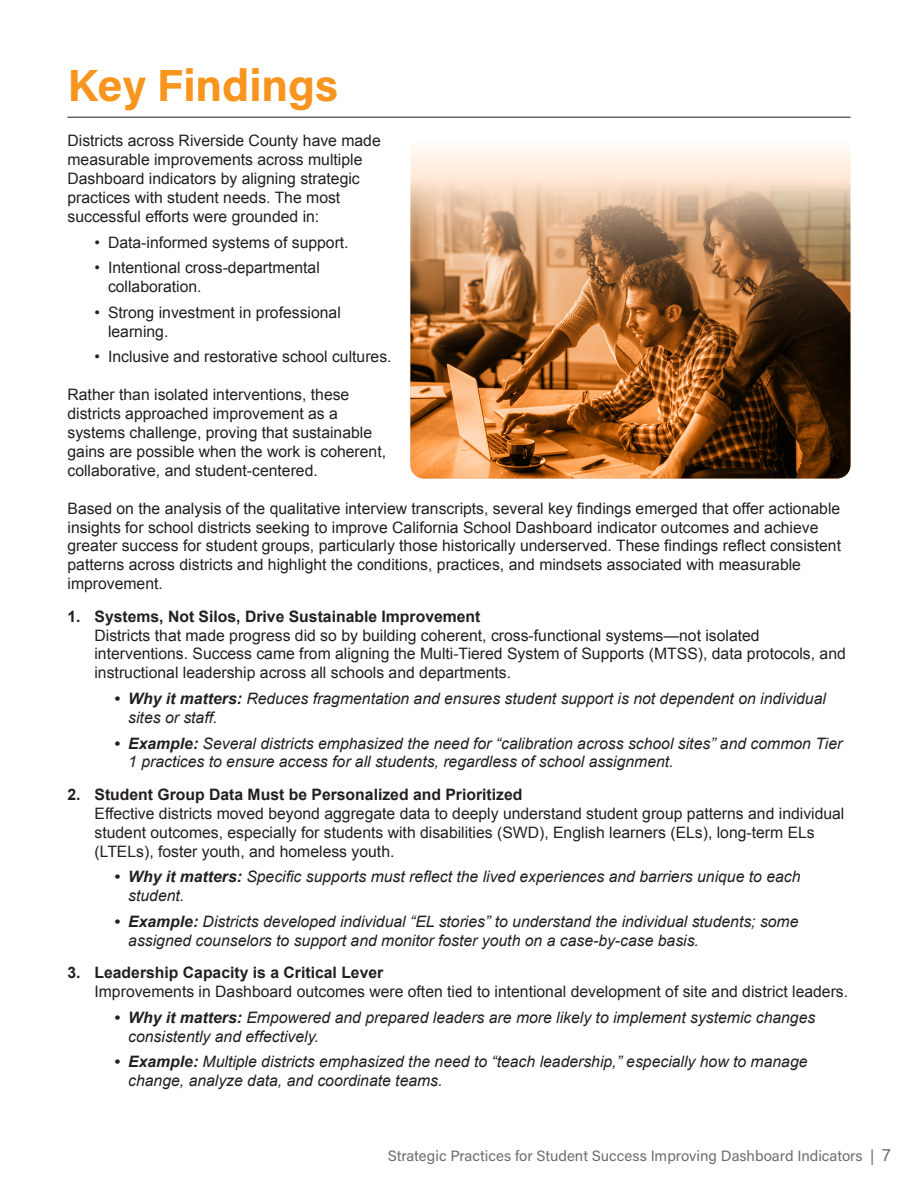
<style>
.page{position:relative;width:918px;height:1188px;background:#fff}
.page>*{position:absolute;margin:0;border:0;box-sizing:border-box;transform-origin:0 0}
.t1{font:700 45px "Acumin Pro";color:#f7951f}
.t2{font:15.75px/18.9px "Arial";color:#231f20}
.t3{font:italic 15.75px/18.9px "Arial";color:#231f20}
.t4{font:15px "Acumin Pro";color:#6c6d70}
.s1{font-weight:700}
.s2{font-weight:700;font-style:normal}
.s3{font-size:18px}
</style>
<div class="page">
<hr style="left:68px;top:117px;width:782px;height:1px;background:#231f20">
<svg style="left:410px;top:137px;width:440px;height:342px;fill:#fff5ec"></svg>
<img style="left:410px;top:174px;width:440px;height:304px">
<h2 class="t1" style="left:68px;top:53px;width:272px">Key Findings</h2>
<p class="t2" style="left:68px;top:132px;width:315px">Districts across Riverside County have made measurable improvements across multiple Dashboard indicators by aligning strategic practices with student needs. The most successful efforts were grounded in:</p>
<p class="t2" style="left:94px;top:233px;width:256px">• Data-informed systems of support.</p>
<p class="t2" style="left:108px;top:259px;width:213px;text-indent:-14px">• Intentional cross-departmental collaboration.</p>
<p class="t2" style="left:108px;top:303px;width:234px;text-indent:-14px">• Strong investment in professional learning.</p>
<p class="t2" style="left:94px;top:348px;width:299px">• Inclusive and restorative school cultures.</p>
<p class="t2" style="left:68px;top:385px;width:320px">Rather than isolated interventions, these districts approached improvement as a systems challenge, proving that sustainable gains are possible when the work is coherent, collaborative, and student-centered.</p>
<p class="t2" style="left:68px;top:499px;width:775px">Based on the analysis of the qualitative interview transcripts, several key findings emerged that offer actionable insights for school districts seeking to improve California School Dashboard indicator outcomes and achieve greater success for student groups, particularly those historically underserved. These findings reflect consistent patterns across districts and highlight the conditions, practices, and mindsets associated with measurable improvement.</p>
<p class="t2" style="left:94px;top:607px;width:753px;text-indent:-27px"><span class="s1">1. Systems, Not Silos, Drive Sustainable Improvement<br></span>Districts that made progress did so by building coherent, cross-functional systems—not isolated interventions. Success came from aligning the Multi-Tiered System of Supports (MTSS), data protocols, and instructional leadership across all schools and departments.</p>
<p class="t3" style="left:128px;top:689px;width:699px;text-indent:-14px"><span class="s2">•</span> <span class="s1">Why it matters:</span> Reduces fragmentation and ensures student support is not dependent on individual sites or staff.</p>
<p class="t3" style="left:128px;top:734px;width:716px;text-indent:-14px"><span class="s2">•</span> <span class="s1">Example:</span> Several districts emphasized the need for “calibration across school sites” and common Tier<br>1 practices to ensure access for all students, regardless of school assignment.</p>
<p class="t2" style="left:94px;top:785px;width:751px;text-indent:-27px"><span class="s1">2. Student Group Data Must be Personalized and Prioritized<br></span>Effective districts moved beyond aggregate data to deeply understand student group patterns and individual student outcomes, especially for students with disabilities (SWD), English learners (ELs), long-term ELs (LTELs), foster youth, and homeless youth.</p>
<p class="t3" style="left:128px;top:867px;width:674px;text-indent:-14px"><span class="s2">•</span> <span class="s1">Why it matters:</span> Specific supports must reflect the lived experiences and barriers unique to each student.</p>
<p class="t3" style="left:128px;top:912px;width:672px;text-indent:-14px"><span class="s2">•</span> <span class="s1">Example:</span> Districts developed individual “EL stories” to understand the individual students; some assigned counselors to support and monitor foster youth on a case-by-case basis.</p>
<p class="t2" style="left:94px;top:963px;width:755px;text-indent:-27px"><span class="s1">3. Leadership Capacity is a Critical Lever<br></span>Improvements in Dashboard outcomes were often tied to intentional development of site and district leaders.</p>
<p class="t3" style="left:128px;top:1008px;width:689px;text-indent:-14px"><span class="s2">•</span> <span class="s1">Why it matters:</span> Empowered and prepared leaders are more likely to implement systemic changes consistently and effectively.</p>
<p class="t3" style="left:128px;top:1052px;width:681px;text-indent:-14px"><span class="s2">•</span> <span class="s1">Example:</span> Multiple districts emphasized the need to “teach leadership,” especially how to manage change, analyze data, and coordinate teams.</p>
<p class="t4" style="left:388px;top:1145px;width:504px">Strategic Practices for Student Success Improving Dashboard Indicators | <span class="s3">7</span></p>
</div>
